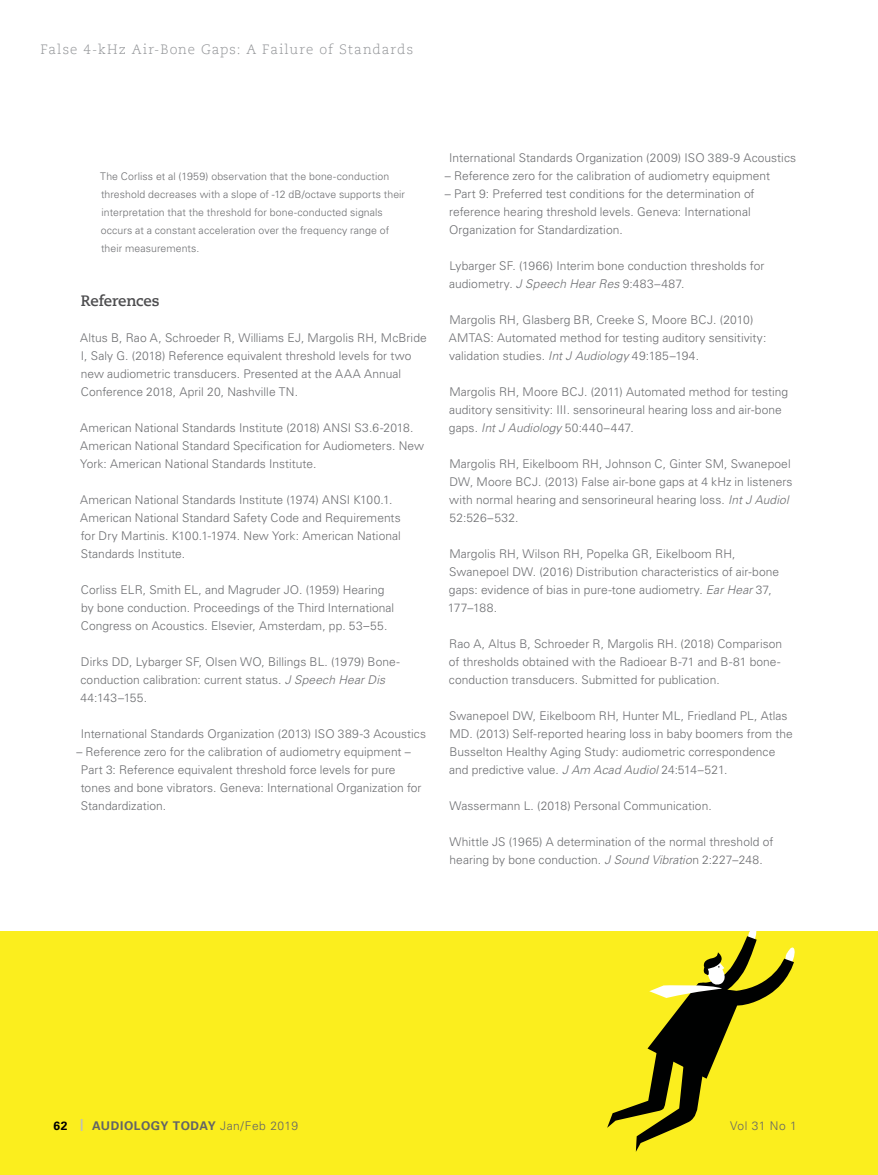
<style>
.page{position:relative;width:878px;height:1175px;background:#fff}
.page>*{position:absolute;margin:0;border:0;box-sizing:border-box;transform-origin:0 0}
.t1{font:700 15px "Caecilia Com 75";letter-spacing:-.01em;color:#4d4d4f}
.t2{font:300 13.5px "Caecilia Com 45";letter-spacing:.08em;color:#939598}
.t3{font:300 12px/18px "Univers LT Std";letter-spacing:.005em;color:#6d6e71}
.t4{font:700 12px "Univers LT Std";letter-spacing:.045em;color:#636466}
.t5{font:300 12px "Univers LT Std";letter-spacing:.035em;color:#636466}
.t6{font:300 10.5px/18px "Univers LT Std";letter-spacing:.01em;color:#6d6e71}
.s1{font-family:"Caecilia Com 55 Roman";font-weight:400}
.s2{font-style:italic}
.s3{color:#000}
.s4{color:#bcbec0}
.s5{font-weight:300}
</style>
<div class="page">
<div style="left:0;top:931px;width:878px;height:243px;background:#fbee1e"></div>
<svg style="left:607px;top:931px;width:188px;height:220px"></svg>
<p class="t2" style="left:40px;top:40px;width:374px">False 4-kHz Air-Bone Gaps: A Failure of Standards</p>
<p class="t6" style="left:100px;top:167px;width:306px">The Corliss et al (1959) observation that the bone-conduction threshold decreases with a slope of -12 dB/octave supports their interpretation that the threshold for bone-conducted signals occurs at a constant acceleration over the frequency range of their measurements.</p>
<p class="t1" style="left:81px;top:291px;width:80px">References</p>
<p class="t3" style="left:80px;top:329px;width:348px">Altus B, Rao A, Schroeder R, Williams EJ, Margolis RH, McBride I, Saly G. (2018) Reference equivalent threshold levels for two new audiometric transducers. Presented at the AAA Annual Conference 2018, April 20, Nashville TN.</p>
<p class="t3" style="left:80px;top:419px;width:345px">American National Standards Institute (2018) ANSI S3.6-2018.<br>American National Standard Specification for Audiometers. New<br>York: American National Standards Institute.</p>
<p class="t3" style="left:80px;top:491px;width:322px">American National Standards Institute (1974) ANSI K100.1.<br>American National Standard Safety Code and Requirements for Dry Martinis. K100.1-1974. New York: American National Standards Institute.</p>
<p class="t3" style="left:81px;top:581px;width:315px">Corliss ELR, Smith EL, and Magruder JO. (1959) Hearing by bone conduction. Proceedings of the Third International<br>Congress on Acoustics. Elsevier, Amsterdam, pp. 53<span class="s1">–</span>55.</p>
<p class="t3" style="left:80px;top:653px;width:321px">Dirks DD, Lybarger SF, Olsen WO, Billings BL. (1979) Bone&shy;conduction calibration: current status. <span class="s2">J Speech Hear Dis<br></span>44:143–155.</p>
<p class="t3" style="left:81px;top:725px;width:347px">International Standards Organization (2013) ISO 389-3 Acoustics</p>
<p class="t3" style="left:81px;top:743px;width:342px;text-indent:-4px">– Reference zero for the calibration of audiometry equipment – Part 3: Reference equivalent threshold force levels for pure tones and bone vibrators. Geneva: International Organization for Standardization.</p>
<p class="t3" style="left:449px;top:149px;width:348px">International Standards Organization (2009) ISO 389-9 Acoustics</p>
<p class="t3" style="left:445px;top:167px;width:327px">– Reference zero for the calibration of audiometry equipment</p>
<p class="t3" style="left:449px;top:185px;width:307px;text-indent:-4px">– Part 9: Preferred test conditions for the determination of reference hearing threshold levels. Geneva: International<br>Organization for Standardization.</p>
<p class="t3" style="left:449px;top:257px;width:317px">Lybarger SF. (1966) Interim bone conduction thresholds for audiometry. <span class="s2">J Speech Hear Res</span> 9:483–487.</p>
<p class="t3" style="left:448px;top:311px;width:319px">Margolis RH, Glasberg BR, Creeke S, Moore BCJ. (2010)<br>AMTAS: Automated method for testing auditory sensitivity: validation studies. <span class="s2">Int J Audiology</span> 49:185–194.</p>
<p class="t3" style="left:449px;top:383px;width:341px">Margolis RH, Moore BCJ. (2011) Automated method for testing auditory sensitivity: III. sensorineural hearing loss and air-bone gaps. <span class="s2">Int J Audiology</span> 50:440–447.</p>
<p class="t3" style="left:449px;top:455px;width:345px">Margolis RH, Eikelboom RH, Johnson C, Ginter SM, Swanepoel DW, Moore BCJ. (2013) False air-bone gaps at 4 kHz in listeners with normal hearing and sensorineural hearing loss. <span class="s2">Int J Audiol </span>52:526–532.</p>
<p class="t3" style="left:448px;top:545px;width:333px">Margolis RH, Wilson RH, Popelka GR, Eikelboom RH, Swanepoel DW. (2016) Distribution characteristics of air-bone gaps: evidence of bias in pure-tone audiometry. <span class="s2">Ear Hear</span> 37, 177–188.</p>
<p class="t3" style="left:449px;top:635px;width:335px">Rao A, Altus B, Schroeder R, Margolis RH. (2018) Comparison of thresholds obtained with the Radioear B-71 and B-81 bone&shy;conduction transducers. Submitted for publication.</p>
<p class="t3" style="left:449px;top:707px;width:345px">Swanepoel DW, Eikelboom RH, Hunter ML, Friedland PL, Atlas MD. (2013) Self-reported hearing loss in baby boomers from the Busselton Healthy Aging Study: audiometric correspondence and predictive value. <span class="s2">J Am Acad Audiol</span> 24:514–521.</p>
<p class="t3" style="left:449px;top:797px;width:264px">Wassermann L. (2018) Personal Communication.</p>
<p class="t3" style="left:449px;top:833px;width:325px">Whittle JS (1965) A determination of the normal threshold of hearing by bone conduction. <span class="s2">J Sound Vibratio</span>n 2:227–248.</p>
<p class="t4" style="left:53px;top:1118px;width:246px"><span class="s3">62</span> <span class="s4">|</span> AUDIOLOGY TODAY <span class="s5">Jan/Feb 2019</span></p>
<p class="t5" style="left:730px;top:1118px;width:68px">Vol 31 No 1</p>
</div>
